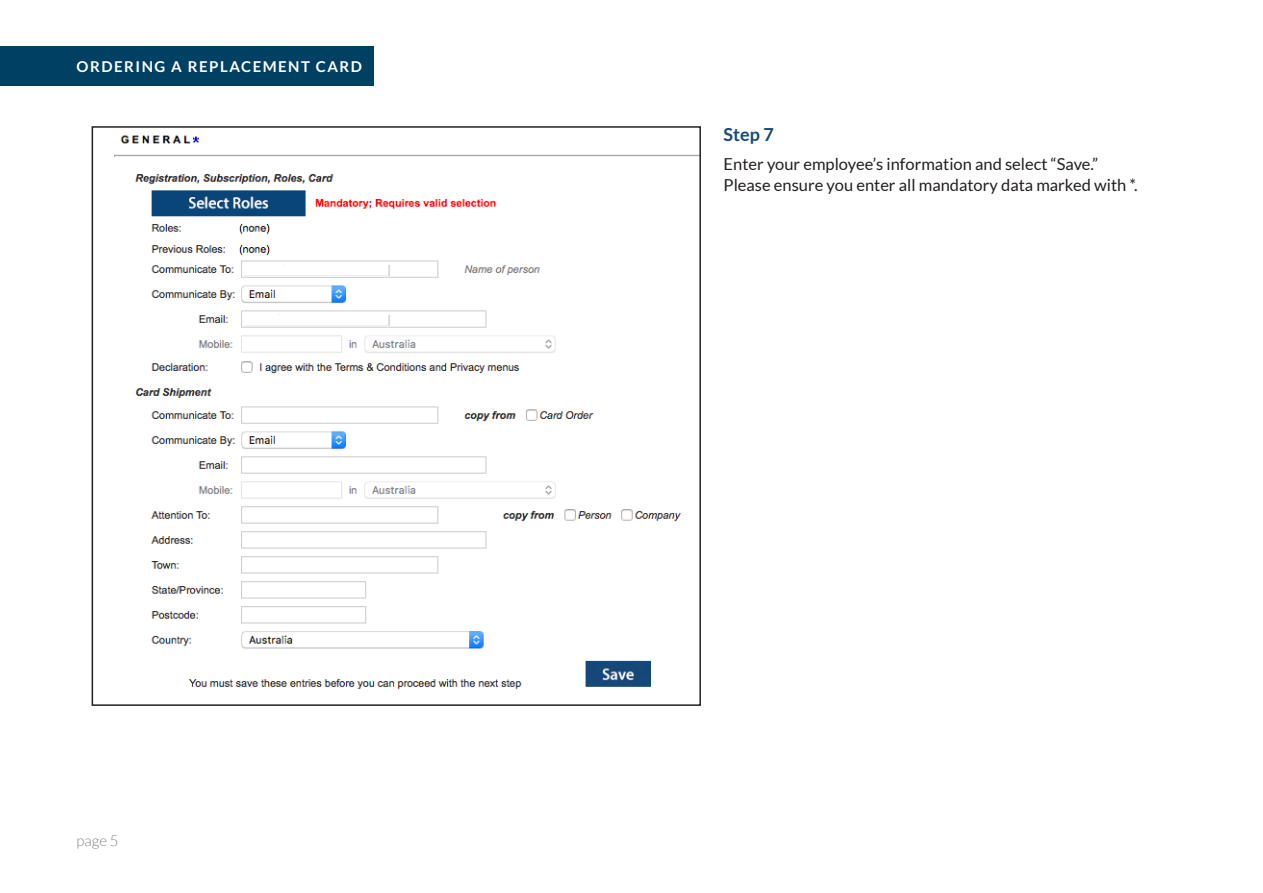
<style>
.page{position:relative;width:1263px;height:893px;background:#fff}
.page>*{position:absolute;margin:0;border:0;box-sizing:border-box;transform-origin:0 0}
.h2-RED{font:700 18px "Lato";color:#144a7d}
.copy-n{font:16.5px/21px "Lato";color:#231f20}
.t1{font:700 15px "Lato";letter-spacing:.1em;color:#fff}
.t2{font:300 15px "Lato";color:#808285}
</style>
<div class="page">
<div style="left:0;top:47px;width:373px;height:39px;background:#004063"></div>
<img style="left:114px;top:135px;width:584px;height:555px">
<div style="left:92px;top:126px;width:609px;height:580px;border:2px solid #231f20"></div>
<img style="left:244px;top:265px;width:162px;height:11px">
<img style="left:244px;top:315px;width:162px;height:11px">
<p class="t1" style="left:77px;top:58px;width:287px">ORDERING A REPLACEMENT CARD</p>
<p class="t2" style="left:77px;top:833px;width:44px">page 5</p>
<p class="h2-RED" style="left:724px;top:124px;width:52px">Step 7</p>
<p class="copy-n" style="left:724px;top:154px;width:416px">Enter your employee’s information and select “Save.”<br>Please ensure you enter all mandatory data marked with *.</p>
</div>
